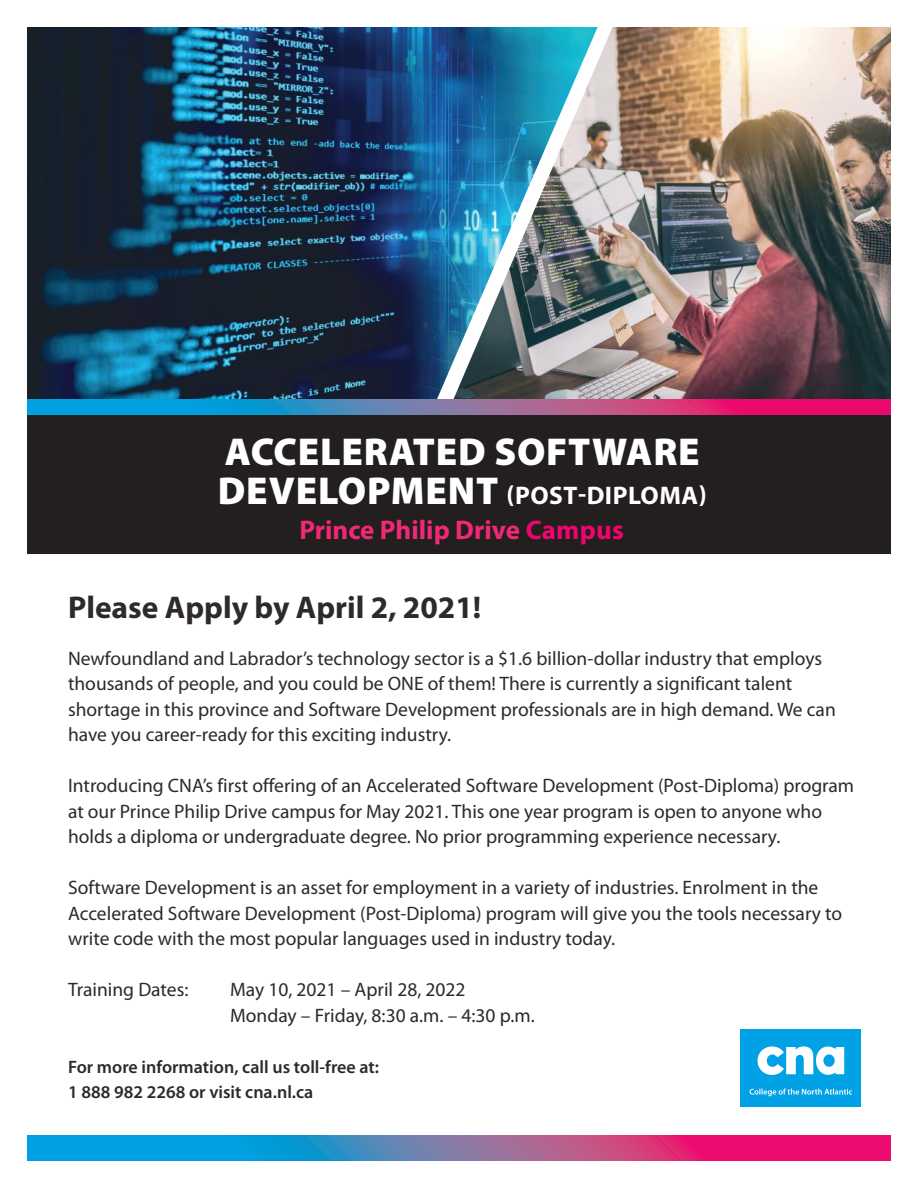
<style>
.page{position:relative;width:918px;height:1188px;background:#fff}
.page>*{position:absolute;margin:0;border:0;box-sizing:border-box;transform-origin:0 0}
.t1{font:900 39px "Myriad Pro";letter-spacing:.02em;color:#fff}
.t2{font:700 31.5px "Myriad Pro";color:#2e292a}
.t3{font:700 27px "Myriad Pro";color:#f12875}
.t4{font:700 25.5px "Myriad Pro";letter-spacing:.02em;color:#fff}
.t5{font:19.5px/25.5px "Myriad Pro";color:#2e292a}
.t6{font:600 18px/25.5px "Myriad Pro";color:#2e292a}
.s1{font-weight:900;font-size:39px}
.s2{color:#ef046e}
</style>
<div class="page">
<img style="left:27px;top:27px;width:426px;height:373px">
<img style="left:453px;top:27px;width:438px;height:373px">
<div style="left:27px;top:414px;width:864px;height:140px;background:#241f1f"></div>
<svg style="left:27px;top:400px;width:864px;height:14px;background:#7966a6"></svg>
<div style="left:741px;top:1029px;width:120px;height:77px;background:#00a2e5"></div>
<svg style="left:750px;top:1089px;width:102px;height:7px"></svg>
<svg style="left:758px;top:1046px;width:86px;height:29px"></svg>
<svg style="left:27px;top:1136px;width:864px;height:25px;background:#7765a7"></svg>
<h1 class="t1" style="left:225px;top:426px;width:477px">ACCELERATED SOFTWARE</h1>
<h3 class="t4" style="left:218px;top:481px;width:490px"><span class="s1">DEVELOPMENT</span> (POST-DIPLOMA)</h3>
<h3 class="t3" style="left:299px;top:515px;width:326px">Prince Philip Drive <span class="s2">Campus</span></h3>
<h2 class="t2" style="left:68px;top:589px;width:415px">Please Apply by April 2, 2021!</h2>
<p class="t5" style="left:68px;top:646px;width:769px">Newfoundland and Labrador’s technology sector is a $1.6 billion-dollar industry that employs thousands of people, and you could be ONE of them! There is currently a significant talent shortage in this province and Software Development professionals are in high demand. We can have you career-ready for this exciting industry.</p>
<p class="t5" style="left:68px;top:773px;width:788px">Introducing CNA’s first offering of an Accelerated Software Development (Post-Diploma) program at our Prince Philip Drive campus for May 2021. This one year program is open to anyone who holds a diploma or undergraduate degree. No prior programming experience necessary.</p>
<p class="t5" style="left:68px;top:875px;width:776px">Software Development is an asset for employment in a variety of industries. Enrolment in the<br>Accelerated Software Development (Post-Diploma) program will give you the tools necessary to write code with the most popular languages used in industry today.</p>
<p class="t5" style="left:68px;top:977px;width:122px">Training Dates:</p>
<p class="t5" style="left:230px;top:977px;width:306px">May 10, 2021 – April 28, 2022<br>Monday – Friday, 8:30 a.m. – 4:30 p.m.</p>
<p class="t6" style="left:68px;top:1054px;width:313px">For more information, call us toll-free at:<br>1 888 982 2268 or visit cna.nl.ca</p>
</div>
